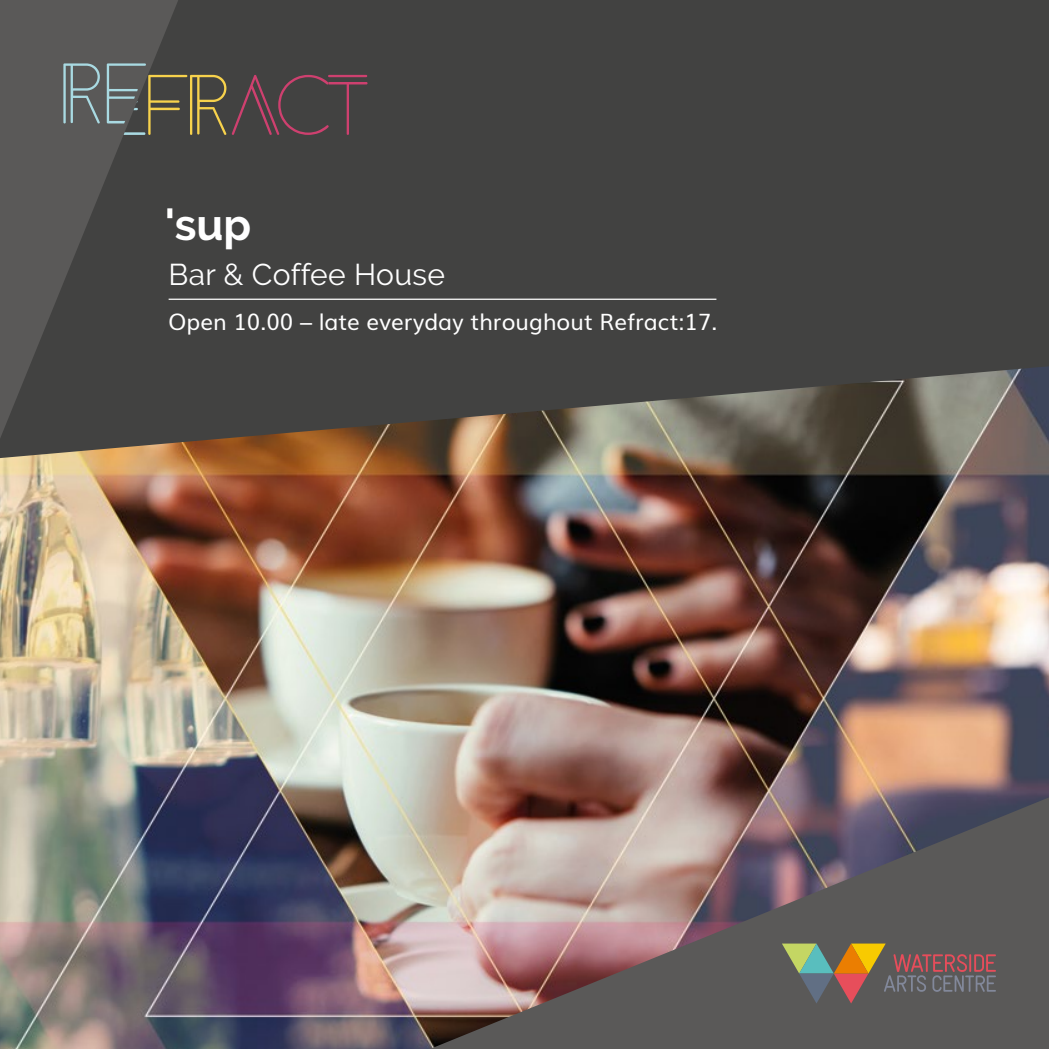
<style>
.page{position:relative;width:1049px;height:1049px;background:#424241}
.page>*{position:absolute;margin:0;border:0;box-sizing:border-box;transform-origin:0 0}
.t1{font:700 43.75px "Raleway";color:#fff}
.t2{font:30px "Raleway";letter-spacing:.01em;color:#fff}
.t3{font:22.5px "Muli";color:#fff}
</style>
<div class="page">
<img style="left:0;top:366px;width:1049px;height:683px">
<svg style="left:0;top:0;width:178px;height:439px"></svg>
<img style="left:430px;top:797px;width:619px;height:252px">
<svg style="left:782px;top:943px;width:214px;height:60px;background:#796a5a"></svg>
<svg style="left:63px;top:63px;width:37px;height:60px;background:#6d7879"></svg>
<svg style="left:107px;top:63px;width:119px;height:72px"></svg>
<svg style="left:232px;top:75px;width:135px;height:60px"></svg>
<hr style="left:169px;top:299px;width:547px;height:1px;background:#fff">
<h1 class="t1" style="left:165px;top:200px;width:88px">'sup</h1>
<h2 class="t2" style="left:169px;top:257px;width:278px">Bar &amp; Coffee House</h2>
<p class="t3" style="left:169px;top:303px;width:550px">Open 10.00 – late everyday throughout Refract:17.</p>
</div>
